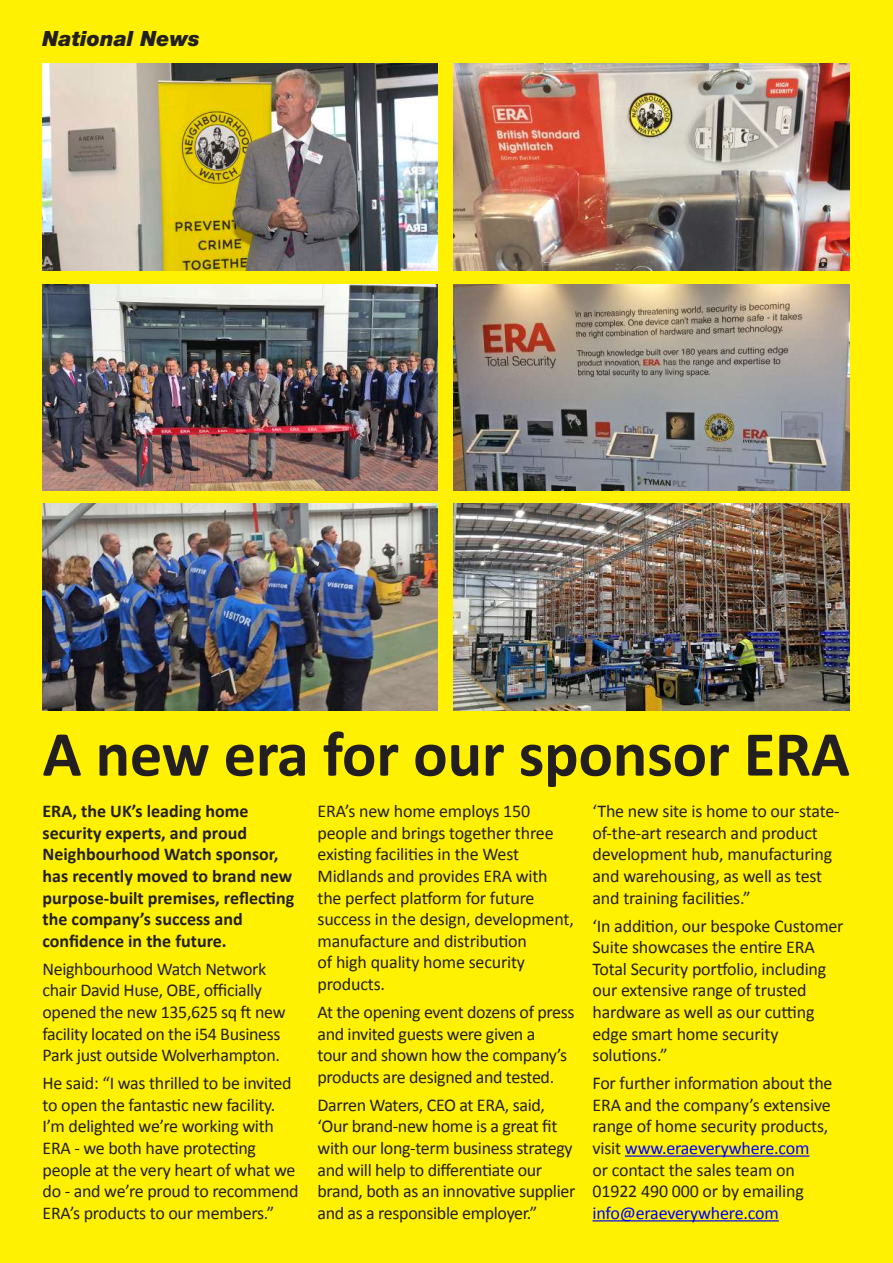
<style>
.page{position:relative;width:893px;height:1263px;background:#fff}
.page>*{position:absolute;margin:0;border:0;box-sizing:border-box;transform-origin:0 0}
.t1{font:700 64.5px "Calibri";letter-spacing:-.005em;color:#231f20}
.t2{font:italic 900 21px "Helvetica Neue";color:#231f20}
.t3{font:18px/21.6px "Calibri";letter-spacing:-.015em;color:#231f20}
.t4{font:700 18px/21.6px "Calibri";color:#231f20}
.t5{font:18px "Calibri";letter-spacing:-.01em;color:#00f}
.s1{color:#00f}
</style>
<div class="page">
<div style="left:0;top:0;width:893px;height:1225px;background:#fff101"></div>
<div style="left:0;top:1220px;width:893px;height:43px;background:#fff101"></div>
<hr style="left:625px;top:1155px;width:184px;height:2px;background:#00f">
<hr style="left:592px;top:1220px;width:187px;height:1px;background:#00f">
<img style="left:43px;top:64px;width:395px;height:206px">
<img style="left:454px;top:64px;width:395px;height:206px">
<img style="left:43px;top:284px;width:395px;height:206px">
<img style="left:454px;top:284px;width:395px;height:206px">
<img style="left:43px;top:504px;width:395px;height:206px">
<img style="left:454px;top:504px;width:395px;height:206px">
<p class="t2" style="left:43px;top:26px;width:159px">National News</p>
<h1 class="t1" style="left:43px;top:708px;width:809px">A new era for our sponsor ERA</h1>
<p class="t4" style="left:43px;top:800px;width:253px">ERA, the UK’s leading home security experts, and proud<br>Neighbourhood Watch sponsor, has recently moved to brand new purpose-built premises, reflecting the company’s success and confidence in the future.</p>
<p class="t3" style="left:43px;top:957px;width:245px">Neighbourhood Watch Network chair David Huse, OBE, officially opened the new 135,625 sq ft new facility located on the i54 Business Park just outside Wolverhampton.</p>
<p class="t3" style="left:43px;top:1071px;width:258px">He said: “I was thrilled to be invited to open the fantastic new facility.<br>I’m delighted we’re working with<br>ERA - we both have protecting people at the very heart of what we do - and we’re proud to recommend<br>ERA’s products to our members.”</p>
<p class="t3" style="left:317px;top:800px;width:258px">ERA’s new home employs 150 people and brings together three existing facilities in the West<br>Midlands and provides ERA with the perfect platform for future success in the design, development, manufacture and distribution<br>of high quality home security products.</p>
<p class="t3" style="left:317px;top:1000px;width:259px">At the opening event dozens of press and invited guests were given a<br>tour and shown how the company’s products are designed and tested.</p>
<p class="t3" style="left:317px;top:1093px;width:259px">Darren Waters, CEO at ERA, said, ‘Our brand-new home is a great fit with our long-term business strategy and will help to differentiate our brand, both as an innovative supplier and as a responsible employer.”</p>
<p class="t3" style="left:592px;top:800px;width:249px">‘The new site is home to our state&shy;of-the-art research and product development hub, manufacturing and warehousing, as well as test and training facilities.”</p>
<p class="t3" style="left:592px;top:914px;width:253px">‘In addition, our bespoke Customer<br>Suite showcases the entire ERA<br>Total Security portfolio, including our extensive range of trusted hardware as well as our cutting edge smart home security solutions.”</p>
<p class="t3" style="left:592px;top:1071px;width:242px">For further information about the<br>ERA and the company’s extensive range of home security products, visit <span class="s1">www.eraeverywhere.com<br></span>or contact the sales team on<br>01922 490 000 or by emailing</p>
<p class="t5" style="left:592px;top:1202px;width:188px">info@eraeverywhere.com</p>
</div>
